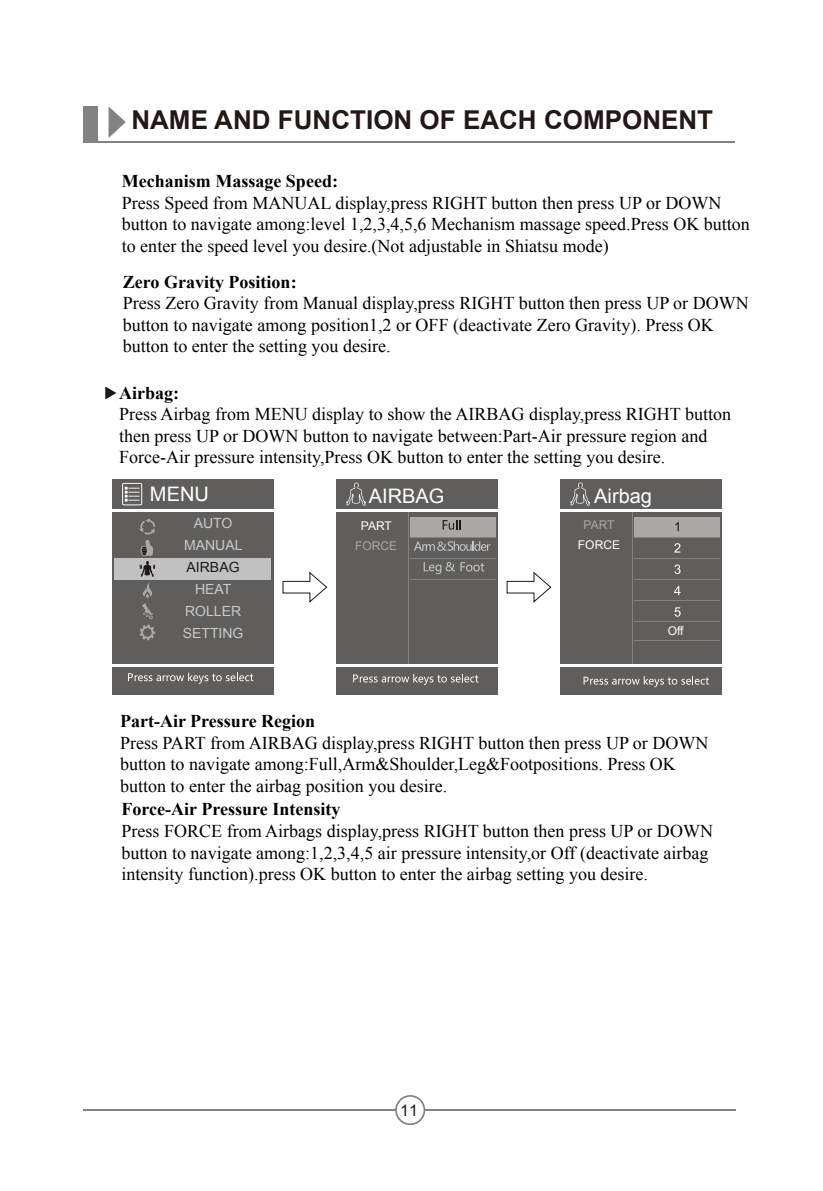
<style>
.page{position:relative;width:823px;height:1191px;background:#fff}
.page>*{position:absolute;margin:0;border:0;box-sizing:border-box;transform-origin:0 0}
.t1{font:700 26px "Arial";color:#231815}
.t2{font:20px "Arial";color:#fff}
.t3{font:18px/21.6px "Times New Roman";color:#000}
.t4{font:700 18px "Times New Roman";color:#000}
.t5{font:16px "Arial";color:#231815}
.t6{font:14px/22px "Arial";color:#c8c9ca;text-align:center}
.t7{font:14px "Arial";color:#1d1916}
.t8{font:12px "Arial";color:#fff}
.t9{font:12px "Arial";color:#aba8a8}
</style>
<div class="page">
<hr style="left:83px;top:141px;width:651px;height:1px;background:#838182">
<div style="left:83px;top:106px;width:15px;height:36px;background:#838182"></div>
<svg style="left:108px;top:106px;width:18px;height:32px"></svg>
<hr style="left:84px;top:1109px;width:651px;height:2px;background:#838182">
<div style="left:395px;top:1095px;width:29px;height:29px;background:#fff;border-radius:50%"></div>
<svg style="left:105px;top:386px;width:11px;height:13px"></svg>
<div style="left:395px;top:1095px;width:30px;height:30px;border:2px solid #838182;border-radius:50%"></div>
<div style="left:336px;top:479px;width:161px;height:216px;background:#605e5c"></div>
<svg style="left:346px;top:482px;width:20px;height:23px"></svg>
<hr style="left:407px;top:511px;width:1px;height:152px;background:#838182">
<hr style="left:410px;top:537px;width:85px;height:1px;background:#838182">
<hr style="left:410px;top:558px;width:85px;height:1px;background:#838182">
<img style="left:336px;top:509px;width:161px;height:2px">
<img style="left:336px;top:665px;width:161px;height:1px">
<div style="left:112px;top:479px;width:161px;height:216px;background:#605e5c"></div>
<svg style="left:122px;top:483px;width:20px;height:22px"></svg>
<img style="left:112px;top:509px;width:161px;height:2px">
<img style="left:112px;top:665px;width:161px;height:1px">
<div style="left:115px;top:558px;width:155px;height:22px;background:#c2c1c1"></div>
<svg style="left:139px;top:519px;width:16px;height:121px"></svg>
<div style="left:559px;top:479px;width:162px;height:216px;background:#605e5c"></div>
<svg style="left:570px;top:482px;width:19px;height:23px"></svg>
<hr style="left:631px;top:511px;width:1px;height:152px;background:#838182">
<hr style="left:634px;top:537px;width:85px;height:1px;background:#838182">
<hr style="left:634px;top:579px;width:85px;height:1px;background:#838182">
<hr style="left:634px;top:558px;width:85px;height:1px;background:#838182">
<hr style="left:634px;top:600px;width:85px;height:1px;background:#838182">
<hr style="left:634px;top:621px;width:85px;height:1px;background:#838182">
<img style="left:559px;top:509px;width:162px;height:2px">
<img style="left:559px;top:665px;width:162px;height:1px">
<svg style="left:674px;top:543px;width:6px;height:9px"></svg>
<svg style="left:674px;top:564px;width:6px;height:10px"></svg>
<svg style="left:674px;top:586px;width:6px;height:9px"></svg>
<svg style="left:674px;top:607px;width:6px;height:9px"></svg>
<hr style="left:634px;top:640px;width:85px;height:1px;background:#838182">
<div style="left:410px;top:517px;width:85px;height:19px;background:#aba8a8"></div>
<div style="left:634px;top:517px;width:85px;height:19px;background:#aba8a8"></div>
<svg style="left:675px;top:522px;width:3px;height:9px"></svg>
<svg style="left:128px;top:672px;width:125px;height:12px"></svg>
<svg style="left:353px;top:674px;width:125px;height:11px"></svg>
<svg style="left:583px;top:676px;width:125px;height:11px"></svg>
<svg style="left:442px;top:520px;width:18px;height:9px"></svg>
<svg style="left:414px;top:541px;width:76px;height:10px"></svg>
<svg style="left:282px;top:562px;width:269px;height:41px"></svg>
<h1 class="t1" style="left:131px;top:103px;width:583px">NAME AND FUNCTION OF EACH COMPONENT</h1>
<p class="t4" style="left:122px;top:169px;width:217px">Mechanism Massage Speed:</p>
<p class="t3" style="left:122px;top:192px;width:629px">Press Speed from MANUAL display,press RIGHT button then press UP or DOWN button to navigate among:level 1,2,3,4,5,6 Mechanism massage speed.Press OK button to enter the speed level you desire.(Not adjustable in Shiatsu mode)</p>
<p class="t4" style="left:123px;top:269px;width:175px">Zero Gravity Position:</p>
<p class="t3" style="left:123px;top:292px;width:627px">Press Zero Gravity from Manual display,press RIGHT button then press UP or DOWN button to navigate among position1,2 or OFF (deactivate Zero Gravity). Press OK button to enter the setting you desire.</p>
<p class="t4" style="left:119px;top:380px;width:61px">Airbag:</p>
<p class="t3" style="left:119px;top:403px;width:613px">Press Airbag from MENU display to show the AIRBAG display,press RIGHT button then press UP or DOWN button to navigate between:Part-Air pressure region and<br>Force-Air pressure intensity,Press OK button to enter the setting you desire.</p>
<p class="t2" style="left:150px;top:481px;width:60px">MENU</p>
<p class="t6" style="left:184px;top:512px;width:60px">AUTO<br>MANUAL</p>
<p class="t7" style="left:186px;top:558px;width:54px">AIRBAG</p>
<p class="t6" style="left:183px;top:578px;width:62px">HEAT<br>ROLLER<br>SETTING</p>
<p class="t2" style="left:368px;top:483px;width:77px">AIRBAG</p>
<p class="t2" style="left:594px;top:483px;width:59px">Airbag</p>
<p class="t8" style="left:360px;top:518px;width:32px">PART</p>
<p class="t9" style="left:355px;top:538px;width:43px">FORCE</p>
<p class="t9" style="left:583px;top:517px;width:32px">PART</p>
<p class="t8" style="left:577px;top:537px;width:43px">FORCE</p>
<p class="t8" style="left:667px;top:623px;width:17px">Off</p>
<p class="t4" style="left:120px;top:708px;width:196px">Part-Air Pressure Region</p>
<p class="t3" style="left:120px;top:731px;width:589px">Press PART from AIRBAG display,press RIGHT button then press UP or DOWN button to navigate among:Full,Arm&amp;Shoulder,Leg&amp;Footpositions. Press OK button to enter the airbag position you desire.</p>
<p class="t4" style="left:121px;top:797px;width:220px">Force-Air Pressure Intensity</p>
<p class="t3" style="left:121px;top:820px;width:592px">Press FORCE from Airbags display,press RIGHT button then press UP or DOWN button to navigate among:1,2,3,4,5 air pressure intensity,or Off (deactivate airbag intensity function).press OK button to enter the airbag setting you desire.</p>
<p class="t5" style="left:400px;top:1100px;width:19px">11</p>
</div>
